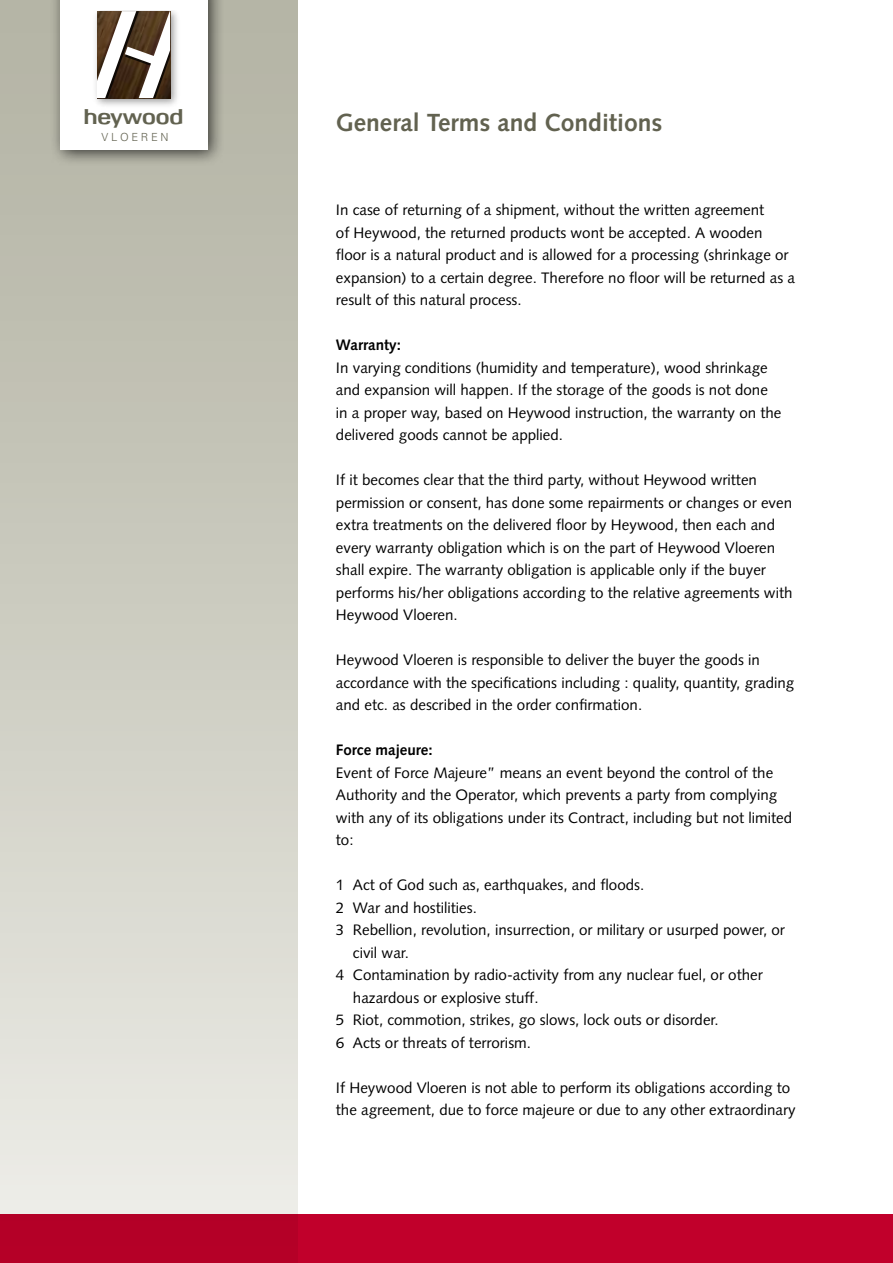
<style>
.page{position:relative;width:893px;height:1263px;background:#fff}
.page>*{position:absolute;margin:0;border:0;box-sizing:border-box;transform-origin:0 0}
.t1{font:700 24.75px "Syntax";color:#626250}
.t2{font:19.95px "Roxanne";color:#626250}
.t3{font:15.15px/22.5px "Syntax";color:#000}
.t4{font:700 15.15px "Syntax";color:#000}
.t5{font:300 11.1px "Univers";letter-spacing:.24em;color:#626250}
</style>
<div class="page">
<div style="left:0;top:0;width:298px;height:1263px;background:linear-gradient(to bottom,#b0b0a0,#edece7)"></div>
<div style="left:0;top:1214px;width:893px;height:49px;background:linear-gradient(to right,#b40027,#c5002c)"></div>
<div style="left:49px;top:0;width:176px;height:167px;background:#000;opacity:.7"></div>
<div style="left:61px;top:0;width:147px;height:149px;background:#fff"></div>
<img style="left:95px;top:10px;width:83px;height:96px">
<svg style="left:97px;top:11px;width:73px;height:87px"></svg>
<h2 class="t2" style="left:84px;top:103px;width:101px">heywood</h2>
<p class="t5" style="left:102px;top:131px;width:68px">VLOEREN</p>
<h1 class="t1" style="left:336px;top:108px;width:328px">General Terms and Conditions</h1>
<p class="t3" style="left:336px;top:199px;width:461px">In case of returning of a shipment, without the written agreement<br>of Heywood, the returned products wont be accepted. A wooden floor is a natural product and is allowed for a processing (shrinkage or expansion) to a certain degree. Therefore no floor will be returned as a result of this natural process.</p>
<p class="t4" style="left:336px;top:337px;width:67px">Warranty:</p>
<p class="t3" style="left:336px;top:356px;width:447px">In varying conditions (humidity and temperature), wood shrinkage and expansion will happen. If the storage of the goods is not done in a proper way, based on Heywood instruction, the warranty on the delivered goods cannot be applied.</p>
<p class="t3" style="left:336px;top:469px;width:458px">If it becomes clear that the third party, without Heywood written permission or consent, has done some repairments or changes or even extra treatments on the delivered floor by Heywood, then each and every warranty obligation which is on the part of Heywood Vloeren shall expire. The warranty obligation is applicable only if the buyer performs his/her obligations according to the relative agreements with Heywood Vloeren.</p>
<p class="t3" style="left:336px;top:649px;width:460px">Heywood Vloeren is responsible to deliver the buyer the goods in accordance with the specifications including : quality, quantity, grading and etc. as described in the order confirmation.</p>
<p class="t4" style="left:336px;top:741px;width:98px">Force majeure:</p>
<p class="t3" style="left:336px;top:761px;width:458px">Event of Force Majeure” means an event beyond the control of the Authority and the Operator, which prevents a party from complying with any of its obligations under its Contract, including but not limited to:</p>
<p class="t3" style="left:336px;top:874px;width:310px">1 Act of God such as, earthquakes, and floods.</p>
<p class="t3" style="left:336px;top:896px;width:143px">2 War and hostilities.</p>
<p class="t3" style="left:336px;top:919px;width:451px">3 Rebellion, revolution, insurrection, or military or usurped power, or</p>
<p class="t3" style="left:353px;top:941px;width:58px">civil war.</p>
<p class="t3" style="left:336px;top:964px;width:428px">4 Contamination by radio-activity from any nuclear fuel, or other</p>
<p class="t3" style="left:353px;top:986px;width:187px">hazardous or explosive stuff.</p>
<p class="t3" style="left:336px;top:1009px;width:384px">5 Riot, commotion, strikes, go slows, lock outs or disorder.</p>
<p class="t3" style="left:336px;top:1031px;width:197px">6 Acts or threats of terrorism.</p>
<p class="t3" style="left:336px;top:1076px;width:461px">If Heywood Vloeren is not able to perform its obligations according to the agreement, due to force majeure or due to any other extraordinary</p>
</div>
